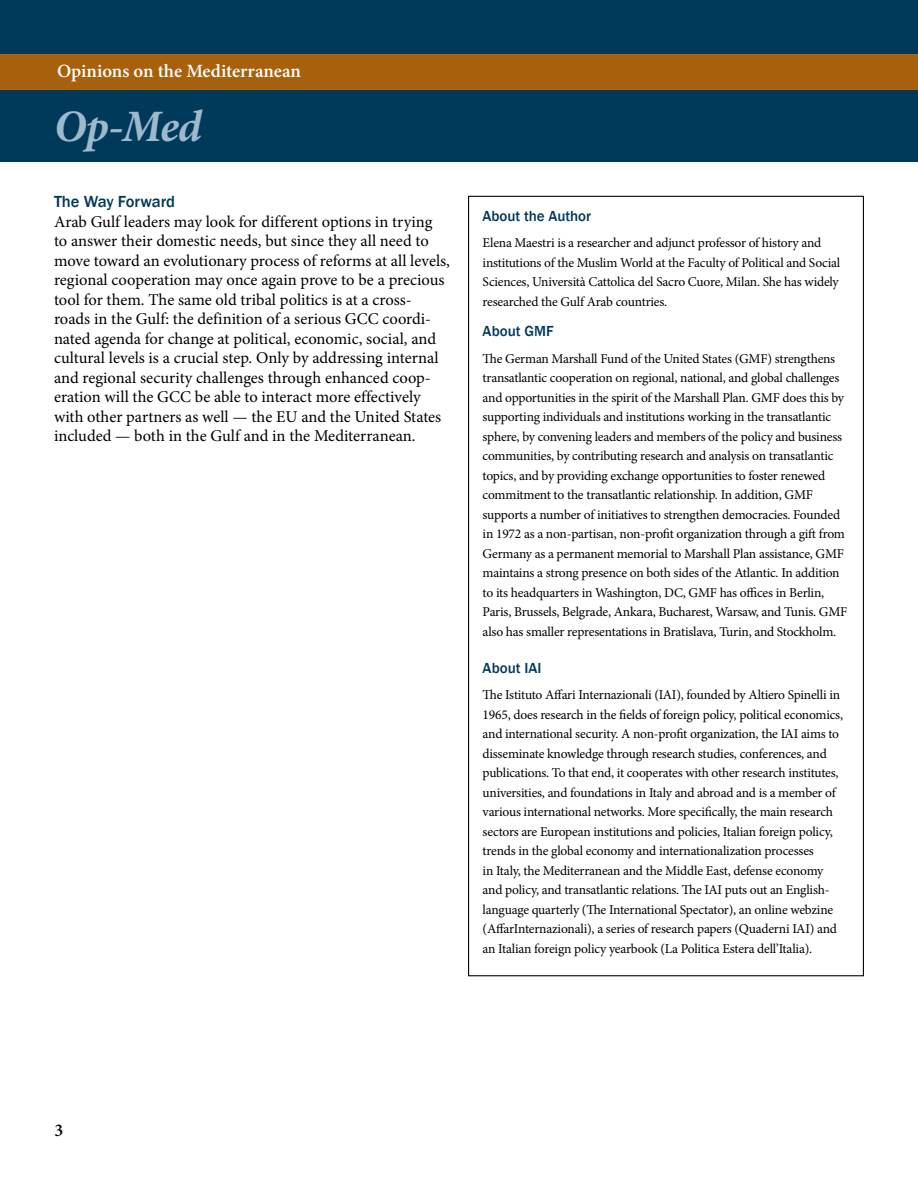
<style>
.page{position:relative;width:918px;height:1188px;background:#fff}
.page>*{position:absolute;margin:0;border:0;box-sizing:border-box;transform-origin:0 0}
.t1{font:italic 700 45px "Minion Pro";color:#9cb9ce}
.t2{font:600 18.75px "Minion Pro";color:#fff}
.t3{font:600 18px "Minion Pro";color:#000}
.t4{font:16.5px/19.5px "Minion Pro";color:#000}
.t5{font:500 16.5px "Franklin Gothic";color:#00395a}
.t6{font:500 15px "Franklin Gothic";color:#00395a}
.t7{font:13.5px/19.5px "Minion Pro";letter-spacing:-.015em;color:#000}
</style>
<div class="page">
<div style="left:0;top:0;width:918px;height:162px;background:#00395a"></div>
<div style="left:0;top:54px;width:918px;height:36px;background:#a7600c"></div>
<h2 class="t2" style="left:57px;top:58px;width:246px">Opinions on the Mediterranean</h2>
<h1 class="t1" style="left:54px;top:94px;width:150px">Op-Med</h1>
<p class="t5" style="left:54px;top:192px;width:123px">The Way Forward</p>
<p class="t4" style="left:54px;top:212px;width:397px">Arab Gulf leaders may look for different options in trying to answer their domestic needs, but since they all need to move toward an evolutionary process of reforms at all levels, regional cooperation may once again prove to be a precious tool for them. The same old tribal politics is at a cross&shy;roads in the Gulf: the definition of a serious GCC coordi&shy;nated agenda for change at political, economic, social, and cultural levels is a crucial step. Only by addressing internal and regional security challenges through enhanced coop&shy;eration will the GCC be able to interact more effectively with other partners as well — the EU and the United States included — both in the Gulf and in the Mediterranean.</p>
<p class="t6" style="left:483px;top:207px;width:110px">About the Author</p>
<p class="t7" style="left:483px;top:233px;width:359px">Elena Maestri is a researcher and adjunct professor of history and institutions of the Muslim World at the Faculty of Political and Social Sciences, Università Cattolica del Sacro Cuore, Milan. She has widely researched the Gulf Arab countries.</p>
<p class="t6" style="left:483px;top:322px;width:73px">About GMF</p>
<p class="t7" style="left:483px;top:349px;width:366px">The German Marshall Fund of the United States (GMF) strengthens transatlantic cooperation on regional, national, and global challenges and opportunities in the spirit of the Marshall Plan. GMF does this by supporting individuals and institutions working in the transatlantic sphere, by convening leaders and members of the policy and business communities, by contributing research and analysis on transatlantic topics, and by providing exchange opportunities to foster renewed commitment to the transatlantic relationship. In addition, GMF supports a number of initiatives to strengthen democracies. Founded in 1972 as a non-partisan, non-profit organization through a gift from Germany as a permanent memorial to Marshall Plan assistance, GMF maintains a strong presence on both sides of the Atlantic. In addition to its headquarters in Washington, DC, GMF has offices in Berlin, Paris, Brussels, Belgrade, Ankara, Bucharest, Warsaw, and Tunis. GMF also has smaller representations in Bratislava, Turin, and Stockholm.</p>
<p class="t6" style="left:483px;top:659px;width:60px">About IAI</p>
<p class="t7" style="left:483px;top:685px;width:362px">The Istituto Affari Internazionali (IAI), founded by Altiero Spinelli in 1965, does research in the fields of foreign policy, political economics, and international security. A non-profit organization, the IAI aims to disseminate knowledge through research studies, conferences, and publications. To that end, it cooperates with other research institutes, universities, and foundations in Italy and abroad and is a member of various international networks. More specifically, the main research sectors are European institutions and policies, Italian foreign policy, trends in the global economy and internationalization processes<br>in Italy, the Mediterranean and the Middle East, defense economy and policy, and transatlantic relations. The IAI puts out an English&shy;language quarterly (The International Spectator), an online webzine (AffarInternazionali), a series of research papers (Quaderni IAI) and an Italian foreign policy yearbook (La Politica Estera dell’Italia).</p>
<h3 class="t3" style="left:54px;top:1117px;width:10px">3</h3>
</div>
